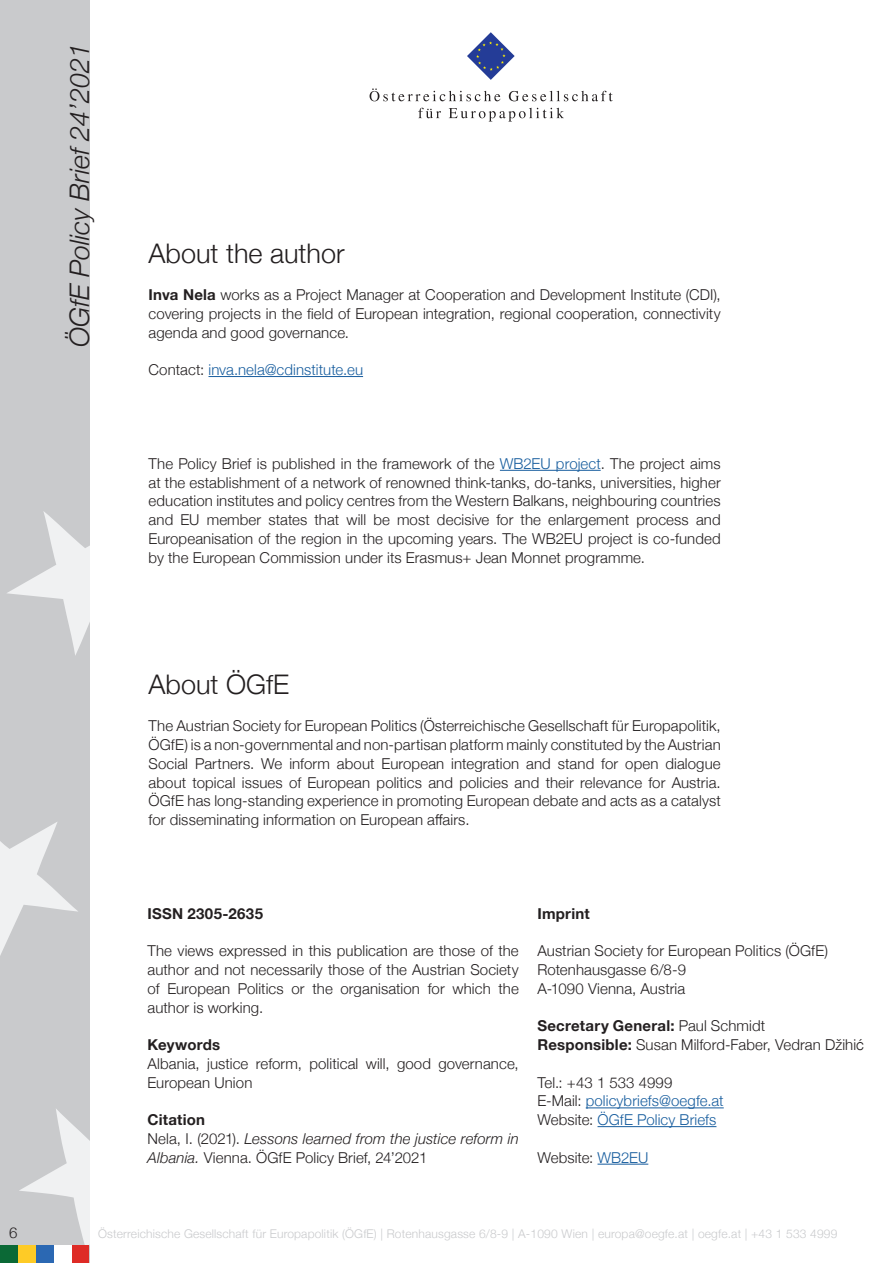
<style>
.page{position:relative;width:893px;height:1263px;background:#fff}
.page>*{position:absolute;margin:0;border:0;box-sizing:border-box;transform-origin:0 0}
.Untertitel{font:300 27px "Helvetica Neue";color:#231f20}
.t1{font:italic 300 27px "Helvetica Neue";color:#231f20}
.Standard_Paragraph{font:300 15px/18.8px "Helvetica Neue";letter-spacing:.01em;color:#231f20;text-align:justify}
.Standard_Paragraph-2{font:300 15px "Helvetica Neue";letter-spacing:.01em;color:#175d9e}
.Standard_Paragraph-3{font:700 15px "Helvetica Neue";letter-spacing:.015em;color:#231f20}
.t2{font:300 12px "Helvetica Neue";letter-spacing:.015em;color:#c9cacc}
.s1{font-weight:700}
.s2{color:#231f20}
.s3{color:#175d9e}
.s4{font-style:italic}
.s5{font-weight:300}
</style>
<div class="page">
<div style="left:0;top:0;width:89px;height:1263px;background:#c9cacc"></div>
<svg style="left:19px;top:1109px;width:70px;height:136px"></svg>
<svg style="left:0;top:822px;width:78px;height:134px"></svg>
<svg style="left:7px;top:511px;width:82px;height:144px"></svg>
<div style="left:18px;top:1245px;width:18px;height:18px;background:#fecb26"></div>
<div style="left:36px;top:1245px;width:18px;height:18px;background:#2b68b3"></div>
<div style="left:71px;top:1245px;width:18px;height:18px;background:#de2b26"></div>
<div style="left:0;top:1245px;width:18px;height:18px;background:#0b6936"></div>
<div style="left:54px;top:1245px;width:17px;height:18px;background:#fff"></div>
<svg style="left:467px;top:32px;width:48px;height:48px"></svg>
<svg style="left:370px;top:88px;width:130px;height:13px"></svg>
<svg style="left:509px;top:91px;width:104px;height:10px"></svg>
<svg style="left:418px;top:108px;width:23px;height:10px"></svg>
<svg style="left:449px;top:108px;width:115px;height:14px"></svg>
<hr style="left:586px;top:1107px;width:138px;height:1px;background:#175d9e">
<hr style="left:597px;top:1126px;width:119px;height:1px;background:#175d9e">
<hr style="left:597px;top:1164px;width:51px;height:1px;background:#175d9e">
<hr style="left:208px;top:376px;width:155px;height:1px;background:#175d9e">
<hr style="left:500px;top:470px;width:101px;height:1px;background:#175d9e">
<h1 class="t1" style="left:58px;top:347px;width:305px;rotate:-90deg">ÖGfE Policy Brief 24’2021</h1>
<p class="Untertitel" style="left:149px;top:231px;width:198px">About the author</p>
<p class="Standard_Paragraph" style="left:149px;top:284px;width:574px"><span class="s1">Inva Nela</span> works as a Project Manager at Cooperation and Development Institute (CDI), covering projects in the field of European integration, regional cooperation, connectivity agenda and good governance.</p>
<p class="Standard_Paragraph-2" style="left:149px;top:358px;width:216px"><span class="s2">Contact:</span> inva.nela@cdinstitute.eu</p>
<p class="Standard_Paragraph" style="left:149px;top:453px;width:574px">The Policy Brief is published in the framework of the <span class="s3">WB2EU project</span>. The project aims at the establishment of a network of renowned think-tanks, do-tanks, universities, higher education institutes and policy centres from the Western Balkans, neighbouring countries and EU member states that will be most decisive for the enlargement process and Europeanisation of the region in the upcoming years. The WB2EU project is co-funded by the European Commission under its Erasmus+ Jean Monnet programme.</p>
<p class="Untertitel" style="left:149px;top:662px;width:142px">About ÖGfE</p>
<p class="Standard_Paragraph" style="left:149px;top:715px;width:574px">The Austrian Society for European Politics (Österreichische Gesellschaft für Europapolitik, ÖGfE) is a non-governmental and non-partisan platform mainly constituted by the Austrian Social Partners. We inform about European integration and stand for open dialogue about topical issues of European politics and policies and their relevance for Austria.<br>ÖGfE has long-standing experience in promoting European debate and acts as a catalyst for disseminating information on European affairs.</p>
<p class="Standard_Paragraph-3" style="left:148px;top:902px;width:117px">ISSN 2305-2635</p>
<p class="Standard_Paragraph" style="left:148px;top:940px;width:373px">The views expressed in this publication are those of the author and not necessarily those of the Austrian Society of European Politics or the organisation for which the author is working.</p>
<p class="Standard_Paragraph-3" style="left:148px;top:1033px;width:74px">Keywords</p>
<p class="Standard_Paragraph" style="left:148px;top:1053px;width:373px">Albania, justice reform, political will, good governance,<br>European Union</p>
<p class="Standard_Paragraph-3" style="left:148px;top:1108px;width:59px">Citation</p>
<p class="Standard_Paragraph" style="left:148px;top:1128px;width:373px">Nela, I. (2021). <span class="s4">Lessons learned from the justice reform in<br>Albania.</span> Vienna. ÖGfE Policy Brief, 24’2021</p>
<p class="Standard_Paragraph-3" style="left:537px;top:902px;width:54px">Imprint</p>
<p class="Standard_Paragraph" style="left:537px;top:940px;width:292px">Austrian Society for European Politics (ÖGfE)</p>
<p class="Standard_Paragraph" style="left:537px;top:959px;width:150px">Rotenhausgasse 6/8-9</p>
<p class="Standard_Paragraph" style="left:537px;top:978px;width:149px">A-1090 Vienna, Austria</p>
<p class="Standard_Paragraph-3" style="left:537px;top:1014px;width:229px">Secretary General: <span class="s5">Paul Schmidt</span></p>
<p class="Standard_Paragraph" style="left:537px;top:1034px;width:328px"><span class="s1">Responsible:</span> Susan Milford-Faber, Vedran Džihić</p>
<p class="Standard_Paragraph" style="left:537px;top:1072px;width:136px">Tel.: +43 1 533 4999</p>
<p class="Standard_Paragraph-2" style="left:537px;top:1089px;width:188px"><span class="s2">E-Mail:</span> policybriefs@oegfe.at</p>
<p class="Standard_Paragraph-2" style="left:537px;top:1108px;width:181px"><span class="s2">Website:</span> ÖGfE Policy Briefs</p>
<p class="Standard_Paragraph" style="left:537px;top:1147px;width:112px">Website: <span class="s3">WB2EU</span></p>
<p class="Standard_Paragraph" style="left:9px;top:1222px;width:10px">6</p>
<p class="t2" style="left:98px;top:1224px;width:741px">Österreichische Gesellschaft für Europapolitik (ÖGfE) | Rotenhausgasse 6/8-9 | A-1090 Wien | europa@oegfe.at | oegfe.at | +43 1 533 4999</p>
</div>
